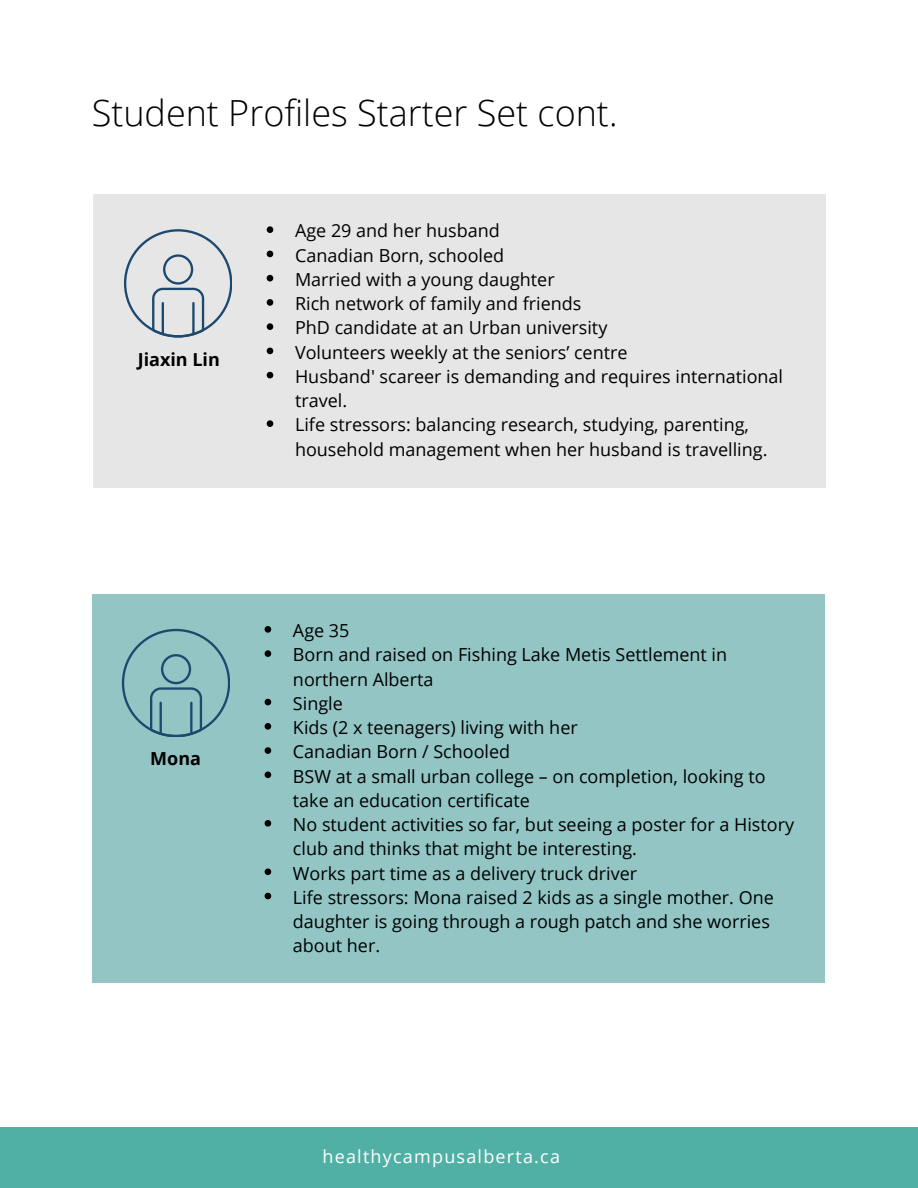
<style>
.page{position:relative;width:918px;height:1188px;background:#fff}
.page>*{position:absolute;margin:0;border:0;box-sizing:border-box;transform-origin:0 0}
.t1{font:300 36px "Open Sans";color:#000}
.t2{font:18px/24.3px "Open Sans";color:#000}
.t3{font:18px "Open Sans";letter-spacing:.07em;color:#fff}
.t4{font:700 18px "Open Sans";color:#000}
</style>
<div class="page">
<div style="left:94px;top:194px;width:732px;height:294px;background:#e6e6e6"></div>
<div style="left:163px;top:254px;width:30px;height:31px;border:2px solid #1e496f;border-radius:50%"></div>
<svg style="left:151px;top:287px;width:54px;height:50px"></svg>
<hr style="left:162px;top:303px;width:2px;height:31px;background:#1e496f">
<hr style="left:192px;top:303px;width:3px;height:31px;background:#1e496f">
<svg style="left:267px;top:226px;width:6px;height:7px"></svg>
<svg style="left:267px;top:251px;width:6px;height:6px"></svg>
<svg style="left:267px;top:275px;width:6px;height:6px"></svg>
<svg style="left:267px;top:299px;width:6px;height:7px"></svg>
<svg style="left:267px;top:323px;width:6px;height:7px"></svg>
<svg style="left:267px;top:348px;width:6px;height:6px"></svg>
<svg style="left:267px;top:372px;width:6px;height:6px"></svg>
<svg style="left:267px;top:420px;width:6px;height:7px"></svg>
<div style="left:0;top:1127px;width:918px;height:61px;background:#51b0a5"></div>
<div style="left:92px;top:594px;width:733px;height:388px;background:#93c5c5"></div>
<div style="left:161px;top:654px;width:30px;height:30px;border:2px solid #1e496f;border-radius:50%"></div>
<svg style="left:149px;top:687px;width:54px;height:50px"></svg>
<hr style="left:160px;top:703px;width:2px;height:31px;background:#1e496f">
<hr style="left:190px;top:703px;width:3px;height:31px;background:#1e496f">
<svg style="left:265px;top:626px;width:6px;height:7px"></svg>
<svg style="left:265px;top:650px;width:6px;height:7px"></svg>
<svg style="left:265px;top:699px;width:6px;height:6px"></svg>
<svg style="left:265px;top:723px;width:6px;height:7px"></svg>
<svg style="left:265px;top:747px;width:6px;height:7px"></svg>
<svg style="left:265px;top:772px;width:6px;height:6px"></svg>
<svg style="left:265px;top:820px;width:6px;height:7px"></svg>
<svg style="left:265px;top:868px;width:6px;height:7px"></svg>
<svg style="left:265px;top:893px;width:6px;height:6px"></svg>
<h1 class="t1" style="left:92px;top:88px;width:527px">Student Profiles Starter Set cont.</h1>
<p class="t4" style="left:138px;top:346px;width:84px">Jiaxin Lin</p>
<p class="t4" style="left:150px;top:746px;width:52px">Mona</p>
<p class="t2" style="left:295px;top:218px;width:490px">Age 29 and her husband<br>Canadian Born, schooled<br>Married with a young daughter<br>Rich network of family and friends<br>PhD candidate at an Urban university<br>Volunteers weekly at the seniors’ centre<br>Husband' scareer is demanding and requires international travel.<br>Life stressors: balancing research, studying, parenting, household management when her husband is travelling.</p>
<p class="t2" style="left:293px;top:618px;width:503px">Age 35<br>Born and raised on Fishing Lake Metis Settlement in northern Alberta<br>Single<br>Kids (2 x teenagers) living with her<br>Canadian Born / Schooled<br>BSW at a small urban college – on completion, looking to take an education certificate<br>No student activities so far, but seeing a poster for a History club and thinks that might be interesting.<br>Works part time as a delivery truck driver<br>Life stressors: Mona raised 2 kids as a single mother. One daughter is going through a rough patch and she worries about her.</p>
<p class="t3" style="left:322px;top:1144px;width:239px">healthycampusalberta.ca</p>
</div>
